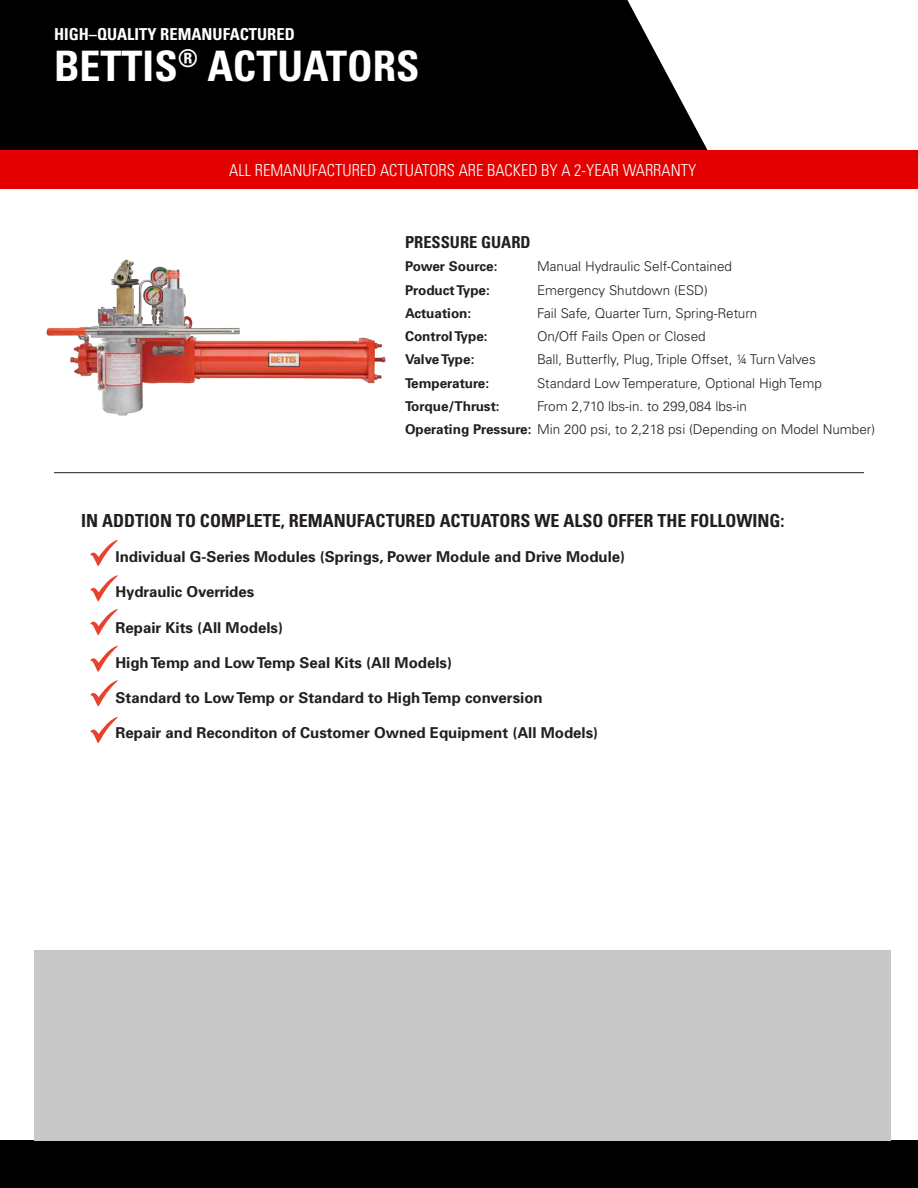
<style>
.page{position:relative;width:918px;height:1188px;background:#fff}
.page>*{position:absolute;margin:0;border:0;box-sizing:border-box;transform-origin:0 0}
.t1{font:700 condensed 42px "Univers";color:#fff}
.t2{font:700 condensed 18px "Univers";color:#231f20}
.t3{font:300 condensed 16.5px "Univers";color:#fff}
.t4{font:700 condensed 16.5px "Univers";color:#fff}
.t5{font:700 condensed 16.5px "Univers";color:#231f20}
.t6{font:700 15px "Univers";color:#231f20}
.t7{font:300 13.5px/23.2px "Univers";color:#231f20;text-align:center}
.t8{font:700 13.5px "Univers";color:#231f20}
.s1{font-weight:700}
</style>
<div class="page">
<svg style="left:0;top:0;width:714px;height:151px;background:#111010"></svg>
<div style="left:0;top:151px;width:918px;height:38px;background:#e40000"></div>
<div style="left:0;top:1140px;width:918px;height:48px;background:#000"></div>
<hr style="left:54px;top:472px;width:810px;height:1px;background:#231f20">
<div style="left:35px;top:950px;width:856px;height:190px;background:#c8c8c8"></div>
<img style="left:46px;top:260px;width:340px;height:155px">
<svg style="left:90px;top:540px;width:28px;height:26px"></svg>
<svg style="left:90px;top:575px;width:28px;height:27px"></svg>
<svg style="left:90px;top:609px;width:28px;height:26px"></svg>
<svg style="left:90px;top:646px;width:28px;height:26px"></svg>
<svg style="left:90px;top:680px;width:28px;height:27px"></svg>
<svg style="left:90px;top:717px;width:28px;height:26px"></svg>
<p class="t4" style="left:54px;top:24px;width:242px">HIGH–QUALITY REMANUFACTURED</p>
<h1 class="t1" style="left:54px;top:41px;width:367px">BETTIS<sup>®</sup> ACTUATORS</h1>
<p class="t3" style="left:229px;top:161px;width:469px">ALL REMANUFACTURED ACTUATORS ARE BACKED BY A 2-YEAR WARRANTY</p>
<p class="t5" style="left:405px;top:232px;width:127px">PRESSURE GUARD</p>
<p class="t8" style="left:405px;top:258px;width:94px">Power Source:</p>
<p class="t7" style="left:537px;top:255px;width:197px">Manual Hydraulic Self-Contained</p>
<p class="t8" style="left:405px;top:281px;width:86px">Product Type:</p>
<p class="t7" style="left:537px;top:278px;width:172px">Emergency Shutdown (ESD)</p>
<p class="t8" style="left:405px;top:304px;width:68px">Actuation:</p>
<p class="t7" style="left:537px;top:301px;width:222px">Fail Safe, Quarter Turn, Spring-Return</p>
<p class="t8" style="left:405px;top:328px;width:84px">Control Type:</p>
<p class="t7" style="left:537px;top:324px;width:170px">On/Off Fails Open or Closed</p>
<p class="t8" style="left:405px;top:351px;width:71px">Valve Type:</p>
<p class="t7" style="left:537px;top:348px;width:280px">Ball, Butterfly, Plug, Triple Offset, ¼ Turn Valves</p>
<p class="t8" style="left:405px;top:374px;width:86px">Temperature:</p>
<p class="t7" style="left:537px;top:371px;width:286px">Standard Low Temperature, Optional High Temp</p>
<p class="t8" style="left:405px;top:397px;width:96px">Torque/Thrust:</p>
<p class="t7" style="left:405px;top:394px;width:472px">From 2,710 lbs-in. to 299,084 lbs-in<br><span class="s1">Operating Pressure:</span> Min 200 psi, to 2,218 psi (Depending on Model Number)</p>
<h2 class="t2" style="left:81px;top:509px;width:705px">IN ADDTION TO COMPLETE, REMANUFACTURED ACTUATORS WE ALSO OFFER THE FOLLOWING:</h2>
<p class="t6" style="left:116px;top:547px;width:511px">Individual G-Series Modules (Springs, Power Module and Drive Module)</p>
<p class="t6" style="left:116px;top:582px;width:140px">Hydraulic Overrides</p>
<p class="t6" style="left:116px;top:618px;width:169px">Repair Kits (All Models)</p>
<p class="t6" style="left:116px;top:653px;width:338px">High Temp and Low Temp Seal Kits (All Models)</p>
<p class="t6" style="left:116px;top:688px;width:429px">Standard to Low Temp or Standard to High Temp conversion</p>
<p class="t6" style="left:116px;top:723px;width:484px">Repair and Reconditon of Customer Owned Equipment (All Models)</p>
</div>
